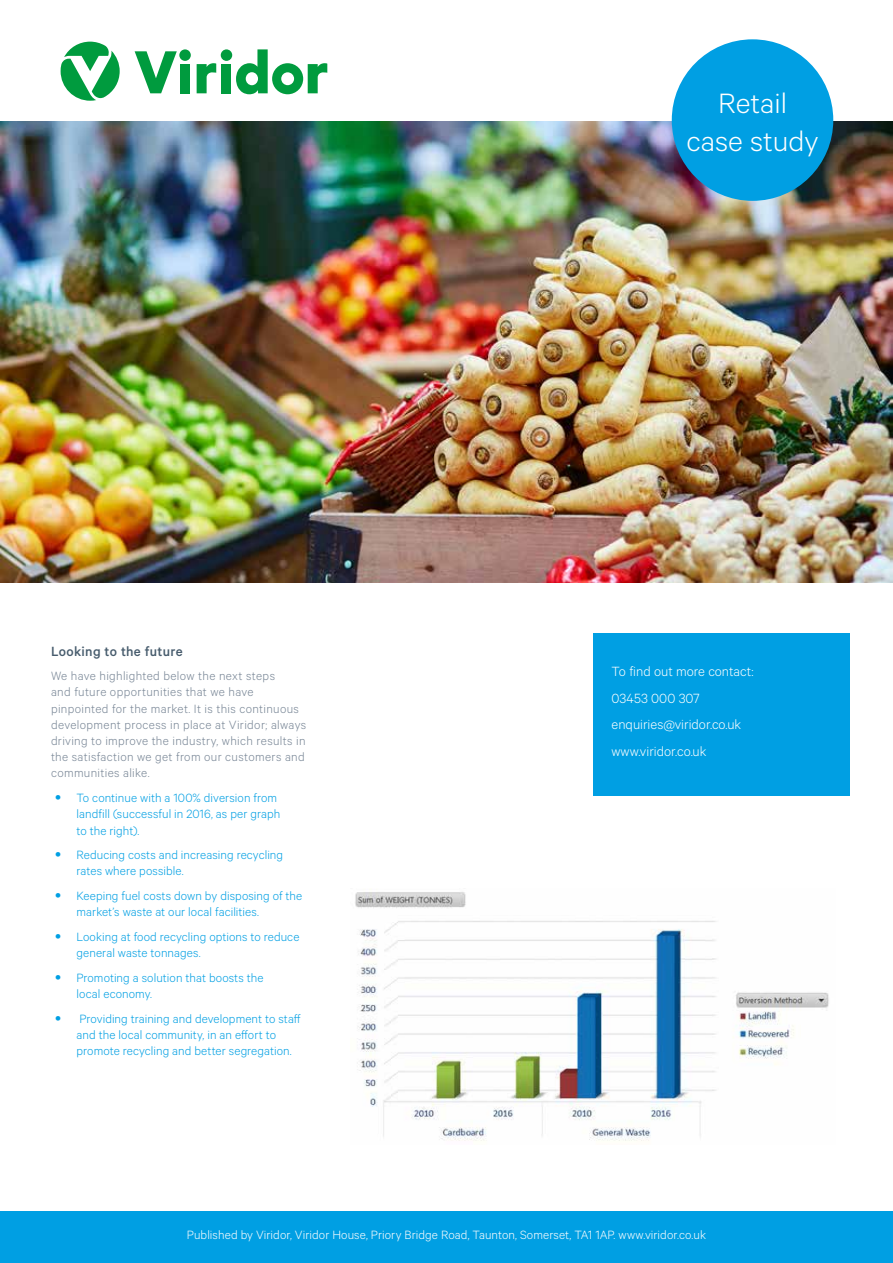
<style>
.page{position:relative;width:893px;height:1263px;background:#fff}
.page>*{position:absolute;margin:0;border:0;box-sizing:border-box;transform-origin:0 0}
.t1{font:300 31.5px/37.8px "Calibre";color:#fff;text-align:center;scale:1.04 1}
.t2{font:300 15px/26.5px "Calibre";color:#fff}
.t3{font:500 15px "Calibre";letter-spacing:.02em;color:#475c6d}
.t4{font:300 13.5px/16.2px "Calibre";letter-spacing:.005em;color:#009fe3}
.t5{font:300 13.5px/16.2px "Calibre";letter-spacing:.025em;color:#778595}
.t6{font:300 13.5px "Calibre";letter-spacing:.005em;color:#fff}
.s1{font-size:18px}
</style>
<div class="page">
<div style="left:179px;top:49px;width:12px;height:12px;background:#009b3e;border-radius:50%"></div>
<div style="left:221px;top:49px;width:11px;height:12px;background:#009b3e;border-radius:50%"></div>
<div style="left:180px;top:64px;width:10px;height:29px;background:#009b3e"></div>
<svg style="left:197px;top:63px;width:19px;height:30px"></svg>
<div style="left:221px;top:64px;width:10px;height:29px;background:#009b3e"></div>
<svg style="left:236px;top:49px;width:91px;height:45px"></svg>
<svg style="left:135px;top:51px;width:42px;height:42px"></svg>
<svg style="left:61px;top:42px;width:59px;height:59px"></svg>
<div style="left:0;top:1211px;width:893px;height:52px;background:#009fe3"></div>
<img style="left:0;top:121px;width:893px;height:462px">
<div style="left:593px;top:634px;width:256px;height:162px;background:#009fe3"></div>
<div style="left:672px;top:39px;width:161px;height:162px;background:#009fe3;border-radius:50%"></div>
<img style="left:355px;top:892px;width:474px;height:249px">
<p class="t3" style="left:51px;top:642px;width:133px">Looking to the future</p>
<p class="t5" style="left:51px;top:667px;width:257px">We have highlighted below the next steps<br>and future opportunities that we have pinpointed for the market. It is this continuous development process in place at Viridor; always driving to improve the industry, which results in the satisfaction we get from our customers and communities alike.</p>
<p class="t4" style="left:77px;top:789px;width:205px;text-indent:-21px"><span class="s1">•</span> To continue with a 100% diversion from landfill (successful in 2016, as per graph to the right).</p>
<p class="t4" style="left:77px;top:846px;width:208px;text-indent:-21px"><span class="s1">•</span> Reducing costs and increasing recycling rates where possible.</p>
<p class="t4" style="left:77px;top:887px;width:227px;text-indent:-21px"><span class="s1">•</span> Keeping fuel costs down by disposing of the market’s waste at our local facilities.</p>
<p class="t4" style="left:77px;top:928px;width:224px;text-indent:-21px"><span class="s1">•</span> Looking at food recycling options to reduce general waste tonnages.</p>
<p class="t4" style="left:77px;top:969px;width:189px;text-indent:-21px"><span class="s1">•</span> Promoting a solution that boosts the local economy.</p>
<p class="t4" style="left:77px;top:1010px;width:226px;text-indent:-21px"><span class="s1">•</span> Providing training and development to staff and the local community, in an effort to promote recycling and better segregation.</p>
<h1 class="t1" style="left:686px;top:83px;width:129px">Retail case study</h1>
<p class="t2" style="left:612px;top:658px;width:143px">To find out more contact:<br>03453 000 307 enquiries@viridor.co.uk www.viridor.co.uk</p>
<p class="t6" style="left:187px;top:1227px;width:521px">Published by Viridor, Viridor House, Priory Bridge Road, Taunton, Somerset, TA1 1AP. www.viridor.co.uk</p>
</div>
